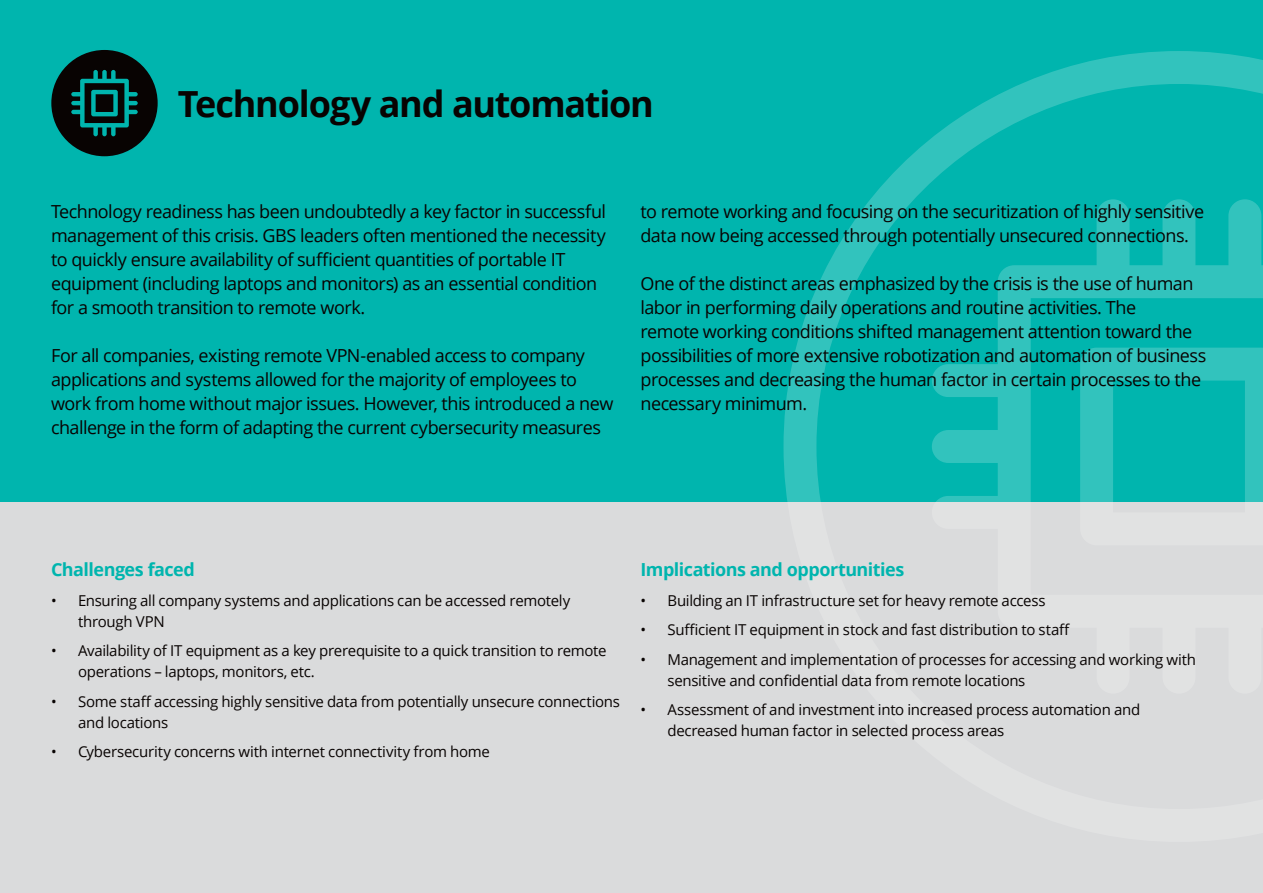
<style>
.page{position:relative;width:1263px;height:893px;background:#fff}
.page>*{position:absolute;margin:0;border:0;box-sizing:border-box;transform-origin:0 0}
.t1{font:700 36px "Open Sans";letter-spacing:-.035em;color:#080302}
.t2{font:18px/24px "Open Sans";letter-spacing:-.03em;color:#080302}
.t3{font:700 18px "Open Sans";letter-spacing:-.03em;color:#00b5ae}
.t4{font:15px/21px "Open Sans";letter-spacing:-.02em;color:#080302}
</style>
<div class="page">
<div style="left:0;top:502px;width:1263px;height:391px;background:#dadbdc"></div>
<div style="left:0;top:0;width:1263px;height:502px;background:#00b5ae"></div>
<svg style="left:783px;top:51px;width:480px;height:791px"></svg>
<svg style="left:51px;top:50px;width:107px;height:106px"></svg>
<p class="t1" style="left:178px;top:78px;width:477px">Technology and automation</p>
<p class="t2" style="left:51px;top:199px;width:557px">Technology readiness has been undoubtedly a key factor in successful management of this crisis. GBS leaders often mentioned the necessity to quickly ensure availability of sufficient quantities of portable IT equipment (including laptops and monitors) as an essential condition for a smooth transition to remote work.</p>
<p class="t2" style="left:51px;top:343px;width:564px">For all companies, existing remote VPN-enabled access to company applications and systems allowed for the majority of employees to work from home without major issues. However, this introduced a new challenge in the form of adapting the current cybersecurity measures</p>
<p class="t2" style="left:640px;top:199px;width:565px">to remote working and focusing on the securitization of highly sensitive data now being accessed through potentially unsecured connections.</p>
<p class="t2" style="left:640px;top:271px;width:567px">One of the distinct areas emphasized by the crisis is the use of human labor in performing daily operations and routine activities. The<br>remote working conditions shifted management attention toward the possibilities of more extensive robotization and automation of business processes and decreasing the human factor in certain processes to the necessary minimum.</p>
<p class="t3" style="left:51px;top:557px;width:145px">Challenges faced</p>
<p class="t4" style="left:78px;top:589px;width:494px;text-indent:-27px">• Ensuring all company systems and applications can be accessed remotely through VPN</p>
<p class="t4" style="left:78px;top:640px;width:530px;text-indent:-27px">• Availability of IT equipment as a key prerequisite to a quick transition to remote operations – laptops, monitors, etc.</p>
<p class="t4" style="left:78px;top:690px;width:543px;text-indent:-27px">• Some staff accessing highly sensitive data from potentially unsecure connections and locations</p>
<p class="t4" style="left:51px;top:741px;width:440px">• Cybersecurity concerns with internet connectivity from home</p>
<p class="t3" style="left:640px;top:557px;width:265px">Implications and opportunities</p>
<p class="t4" style="left:640px;top:589px;width:407px">• Building an IT infrastructure set for heavy remote access</p>
<p class="t4" style="left:640px;top:619px;width:431px">• Sufficient IT equipment in stock and fast distribution to staff</p>
<p class="t4" style="left:667px;top:648px;width:530px;text-indent:-27px">• Management and implementation of processes for accessing and working with sensitive and confidential data from remote locations</p>
<p class="t4" style="left:667px;top:699px;width:474px;text-indent:-27px">• Assessment of and investment into increased process automation and decreased human factor in selected process areas</p>
</div>
